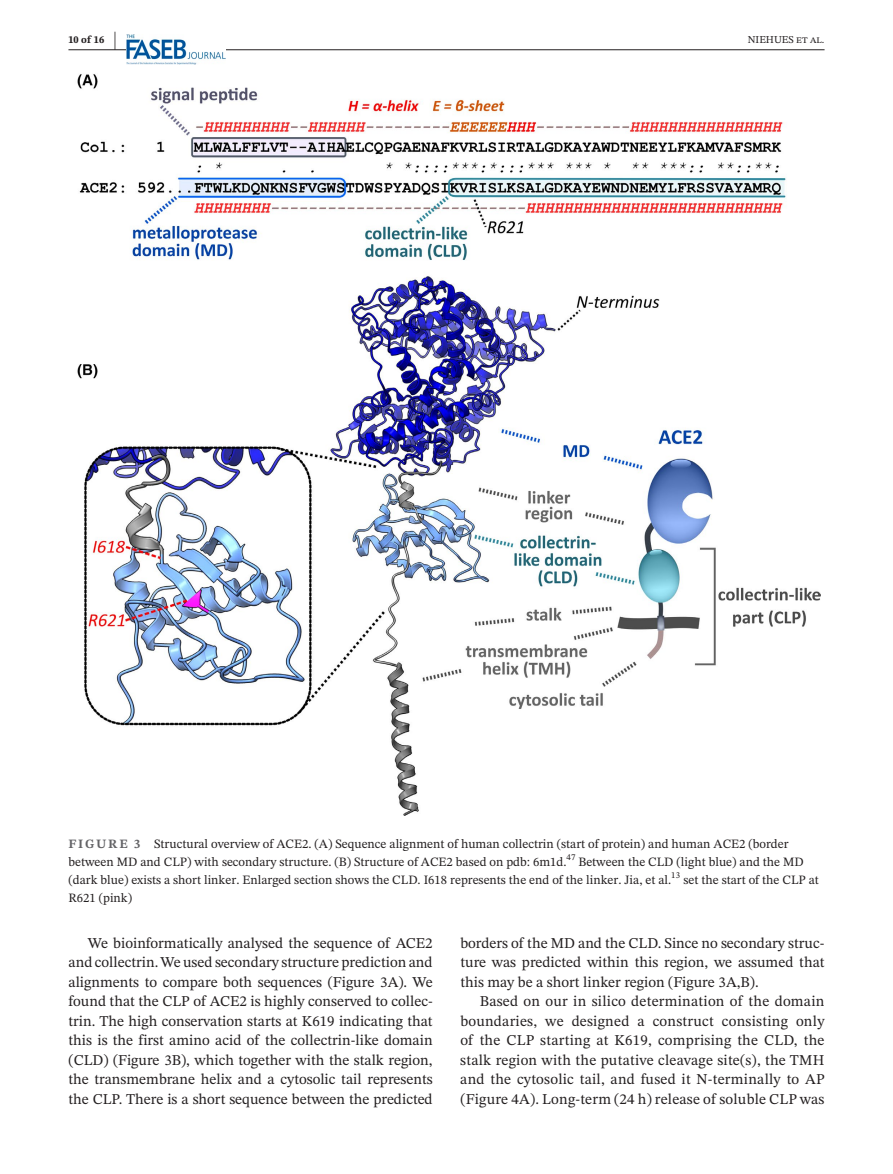
<style>
.page{position:relative;width:893px;height:1174px;background:#fff}
.page>*{position:absolute;margin:0;border:0;box-sizing:border-box;transform-origin:0 0}
.t1{font:15px/19.5px "STIX Two Text";color:#231f20;text-align:justify}
.t2{font:12.75px/18px "STIX Two Text";color:#231f20}
.t3{font:10.5px "STIX Two Text";color:#231f20}
.t4{font:700 10.5px "STIX Two Text";color:#231f20}
.s1{font-size:21px}
.s2{font-weight:700;color:#636366}
</style>
<div class="page">
<hr style="left:68px;top:49px;width:756px;height:1px;background:#231f20">
<img style="left:126px;top:35px;width:99px;height:30px">
<img style="left:77px;top:74px;width:744px;height:741px">
<p class="t4" style="left:68px;top:32px;width:50px">10 of 16 <span class="s1">|</span></p>
<p class="t3" style="left:748px;top:32px;width:78px">NIEHUES et al.</p>
<p class="t2" style="left:68px;top:834px;width:752px"><span class="s2">FIGURE 3</span> Structural overview of ACE2. (A) Sequence alignment of human collectrin (start of protein) and human ACE2 (border between MD and CLP) with secondary structure. (B) Structure of ACE2 based on pdb: 6m1d.<sup>47</sup> Between the CLD (light blue) and the MD (dark blue) exists a short linker. Enlarged section shows the CLD. I618 represents the end of the linker. Jia, et al.<sup>13</sup> set the start of the CLP at R621 (pink)</p>
<p class="t1" style="left:68px;top:933px;width:366px;text-indent:19px">We bioinformatically analysed the sequence of ACE2 and collectrin.We used secondary structure prediction and alignments to compare both sequences (Figure 3A). We found that the CLP of ACE2 is highly conserved to collec&shy;trin. The high conservation starts at K619 indicating that this is the first amino acid of the collectrin-like domain (CLD) (Figure 3B), which together with the stalk region, the transmembrane helix and a cytosolic tail represents the CLP. There is a short sequence between the predicted</p>
<p class="t1" style="left:460px;top:933px;width:366px">borders of the MD and the CLD. Since no secondary struc&shy;ture was predicted within this region, we assumed that this may be a short linker region (Figure 3A,B).</p>
<p class="t1" style="left:460px;top:991px;width:366px;text-indent:20px">Based on our in silico determination of the domain boundaries, we designed a construct consisting only of the CLP starting at K619, comprising the CLD, the stalk region with the putative cleavage site(s), the TMH and the cytosolic tail, and fused it N-terminally to AP (Figure 4A). Long-term (24 h) release of soluble CLP was</p>
</div>
